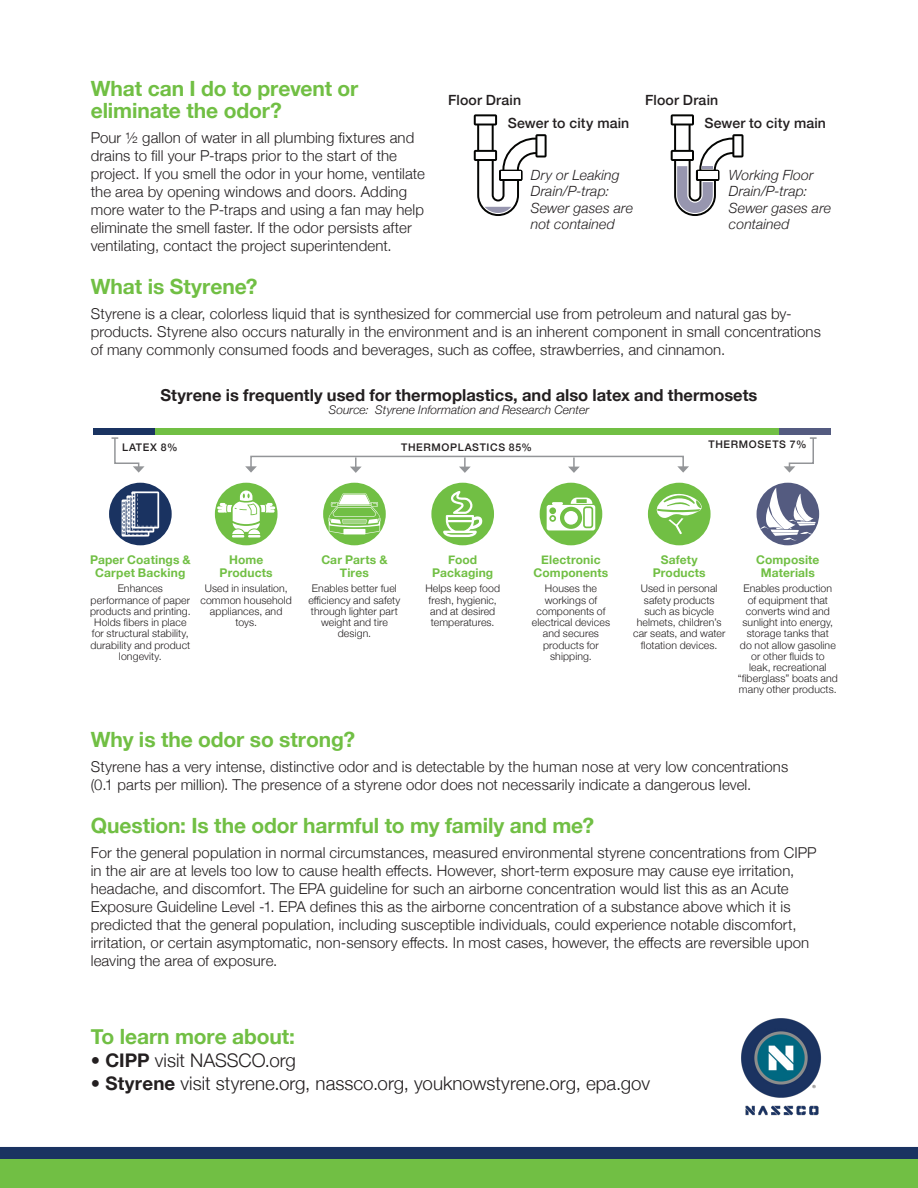
<style>
.page{position:relative;width:918px;height:1188px;background:#fff}
.page>*{position:absolute;margin:0;border:0;box-sizing:border-box;transform-origin:0 0}
.t1{font:700 21px/21.8px "Helvetica Neue";letter-spacing:-.005em;color:#71bf44}
.t2{font:300 18.75px "Helvetica Neue";color:#231f20}
.t3{font:700 16.5px "Helvetica Neue";color:#231f20}
.t4{font:300 15px/18px "Helvetica Neue";letter-spacing:.005em;color:#231f20}
.t5{font:italic 300 14.1px/16px "Helvetica Neue";letter-spacing:.01em;color:#231f20}
.t6{font:500 14.1px "Helvetica Neue";letter-spacing:.01em;color:#231f20}
.t7{font:700 12px/12.8px "Helvetica Neue";letter-spacing:.01em;color:#71bf44;text-align:center}
.t8{font:italic 300 12px "Helvetica Neue";letter-spacing:.005em;color:#231f20}
.t9{font:300 10.5px/11.2px "Helvetica Neue";letter-spacing:.01em;color:#231f20;text-align:center}
.t10{font:500 10.5px "Helvetica Neue";letter-spacing:.06em;color:#231f20}
.s1{font-weight:700}
</style>
<div class="page">
<div style="left:215px;top:483px;width:63px;height:62px;background:#71bf44;border-radius:50%"></div>
<div style="left:323px;top:483px;width:63px;height:62px;background:#71bf44;border-radius:50%"></div>
<div style="left:431px;top:483px;width:63px;height:62px;background:#71bf44;border-radius:50%"></div>
<div style="left:540px;top:483px;width:62px;height:62px;background:#71bf44;border-radius:50%"></div>
<div style="left:109px;top:483px;width:63px;height:62px;background:#1a3361;border-radius:50%"></div>
<div style="left:757px;top:483px;width:62px;height:62px;background:#545b80;border-radius:50%"></div>
<div style="left:648px;top:483px;width:63px;height:62px;background:#71bf44;border-radius:50%"></div>
<svg style="left:0;top:1147px;width:918px;height:13px;background:#203d5e"></svg>
<div style="left:0;top:1160px;width:918px;height:28px;background:#71bf44"></div>
<svg style="left:474px;top:114px;width:73px;height:102px"></svg>
<svg style="left:671px;top:114px;width:73px;height:102px"></svg>
<img style="left:741px;top:1018px;width:80px;height:97px">
<div style="left:93px;top:429px;width:738px;height:6px;background:#71bf44"></div>
<div style="left:779px;top:429px;width:52px;height:6px;background:#545b80"></div>
<div style="left:93px;top:429px;width:61px;height:6px;background:#1a3361"></div>
<svg style="left:784px;top:437px;width:33px;height:36px"></svg>
<svg style="left:112px;top:437px;width:33px;height:36px"></svg>
<svg style="left:460px;top:459px;width:9px;height:14px"></svg>
<svg style="left:569px;top:459px;width:10px;height:14px"></svg>
<svg style="left:351px;top:459px;width:9px;height:14px"></svg>
<div style="left:250px;top:456px;width:434px;height:12px;border:2px solid #939598"></div>
<svg style="left:677px;top:466px;width:12px;height:7px"></svg>
<svg style="left:245px;top:466px;width:12px;height:7px"></svg>
<svg style="left:122px;top:491px;width:37px;height:46px"></svg>
<svg style="left:217px;top:491px;width:58px;height:47px"></svg>
<svg style="left:327px;top:494px;width:55px;height:40px"></svg>
<svg style="left:443px;top:491px;width:40px;height:46px"></svg>
<svg style="left:760px;top:488px;width:56px;height:53px"></svg>
<svg style="left:547px;top:498px;width:48px;height:32px"></svg>
<svg style="left:655px;top:482px;width:55px;height:52px"></svg>
<h1 class="t1" style="left:91px;top:78px;width:269px">What can I do to prevent or eliminate the odor?</h1>
<p class="t4" style="left:91px;top:127px;width:336px">Pour ½ gallon of water in all plumbing fixtures and drains to fill your P-traps prior to the start of the project. If you smell the odor in your home, ventilate the area by opening windows and doors. Adding more water to the P-traps and using a fan may help eliminate the smell faster. If the odor persists after ventilating, contact the project superintendent.</p>
<h1 class="t1" style="left:91px;top:276px;width:168px">What is Styrene?</h1>
<p class="t4" style="left:91px;top:303px;width:732px">Styrene is a clear, colorless liquid that is synthesized for commercial use from petroleum and natural gas by&shy;products. Styrene also occurs naturally in the environment and is an inherent component in small concentrations of many commonly consumed foods and beverages, such as coffee, strawberries, and cinnamon.</p>
<p class="t6" style="left:448px;top:89px;width:75px">Floor Drain</p>
<p class="t6" style="left:645px;top:89px;width:75px">Floor Drain</p>
<p class="t6" style="left:508px;top:112px;width:123px">Sewer to city main</p>
<p class="t5" style="left:531px;top:166px;width:104px">Dry or Leaking<br>Drain/P-trap:<br>Sewer gases are not contained</p>
<p class="t5" style="left:729px;top:166px;width:104px">Working Floor<br>Drain/P-trap:<br>Sewer gases are contained</p>
<p class="t6" style="left:704px;top:112px;width:123px">Sewer to city main</p>
<p class="t3" style="left:161px;top:382px;width:598px">Styrene is frequently used for thermoplastics, and also latex and thermosets</p>
<p class="t8" style="left:329px;top:400px;width:262px">Source: Styrene Information and Research Center</p>
<p class="t10" style="left:122px;top:439px;width:57px">LATEX 8%</p>
<p class="t10" style="left:401px;top:439px;width:132px">THERMOPLASTICS 85%</p>
<p class="t10" style="left:709px;top:436px;width:99px">THERMOSETS 7%</p>
<p class="t7" style="left:90px;top:553px;width:102px">Paper Coatings &amp;<br>Carpet Backing</p>
<p class="t9" style="left:90px;top:582px;width:102px">Enhances performance of paper products and printing.<br>Holds fibers in place for structural stability, durability and product longevity.</p>
<p class="t7" style="left:220px;top:553px;width:55px">Home<br>Products</p>
<p class="t9" style="left:200px;top:582px;width:93px">Used in insulation, common household appliances, and toys.</p>
<p class="t7" style="left:321px;top:553px;width:68px">Car Parts &amp;<br>Tires</p>
<p class="t9" style="left:308px;top:582px;width:93px">Enables better fuel efficiency and safety through lighter part weight and tire design.</p>
<p class="t7" style="left:432px;top:553px;width:63px">Food<br>Packaging</p>
<p class="t9" style="left:425px;top:582px;width:76px">Helps keep food fresh, hygienic, and at desired temperatures.</p>
<p class="t7" style="left:534px;top:553px;width:76px">Electronic<br>Components</p>
<p class="t9" style="left:532px;top:582px;width:80px">Houses the workings of components of electrical devices and secures products for shipping.</p>
<p class="t7" style="left:653px;top:553px;width:55px">Safety<br>Products</p>
<p class="t9" style="left:633px;top:582px;width:94px">Used in personal safety products such as bicycle helmets, children’s car seats, and water flotation devices.</p>
<p class="t7" style="left:756px;top:553px;width:65px">Composite<br>Materials</p>
<p class="t9" style="left:738px;top:582px;width:101px">Enables production<br>of equipment that converts wind and sunlight into energy, storage tanks that<br>do not allow gasoline or other fluids to<br>leak, recreational “fiberglass” boats and many other products.</p>
<h1 class="t1" style="left:91px;top:730px;width:266px">Why is the odor so strong?</h1>
<p class="t4" style="left:91px;top:757px;width:699px">Styrene has a very intense, distinctive odor and is detectable by the human nose at very low concentrations (0.1 parts per million). The presence of a styrene odor does not necessarily indicate a dangerous level.</p>
<h1 class="t1" style="left:91px;top:816px;width:505px">Question: Is the odor harmful to my family and me?</h1>
<p class="t4" style="left:91px;top:843px;width:727px">For the general population in normal circumstances, measured environmental styrene concentrations from CIPP in the air are at levels too low to cause health effects. However, short-term exposure may cause eye irritation, headache, and discomfort. The EPA guideline for such an airborne concentration would list this as an Acute Exposure Guideline Level -1. EPA defines this as the airborne concentration of a substance above which it is predicted that the general population, including susceptible individuals, could experience notable discomfort, irritation, or certain asymptomatic, non-sensory effects. In most cases, however, the effects are reversible upon leaving the area of exposure.</p>
<h1 class="t1" style="left:91px;top:1026px;width:206px">To learn more about:</h1>
<p class="t2" style="left:91px;top:1045px;width:207px">• <span class="s1">CIPP</span> visit NASSCO.org</p>
<p class="t2" style="left:91px;top:1069px;width:561px">• <span class="s1">Styrene</span> visit styrene.org, nassco.org, youknowstyrene.org, epa.gov</p>
</div>
